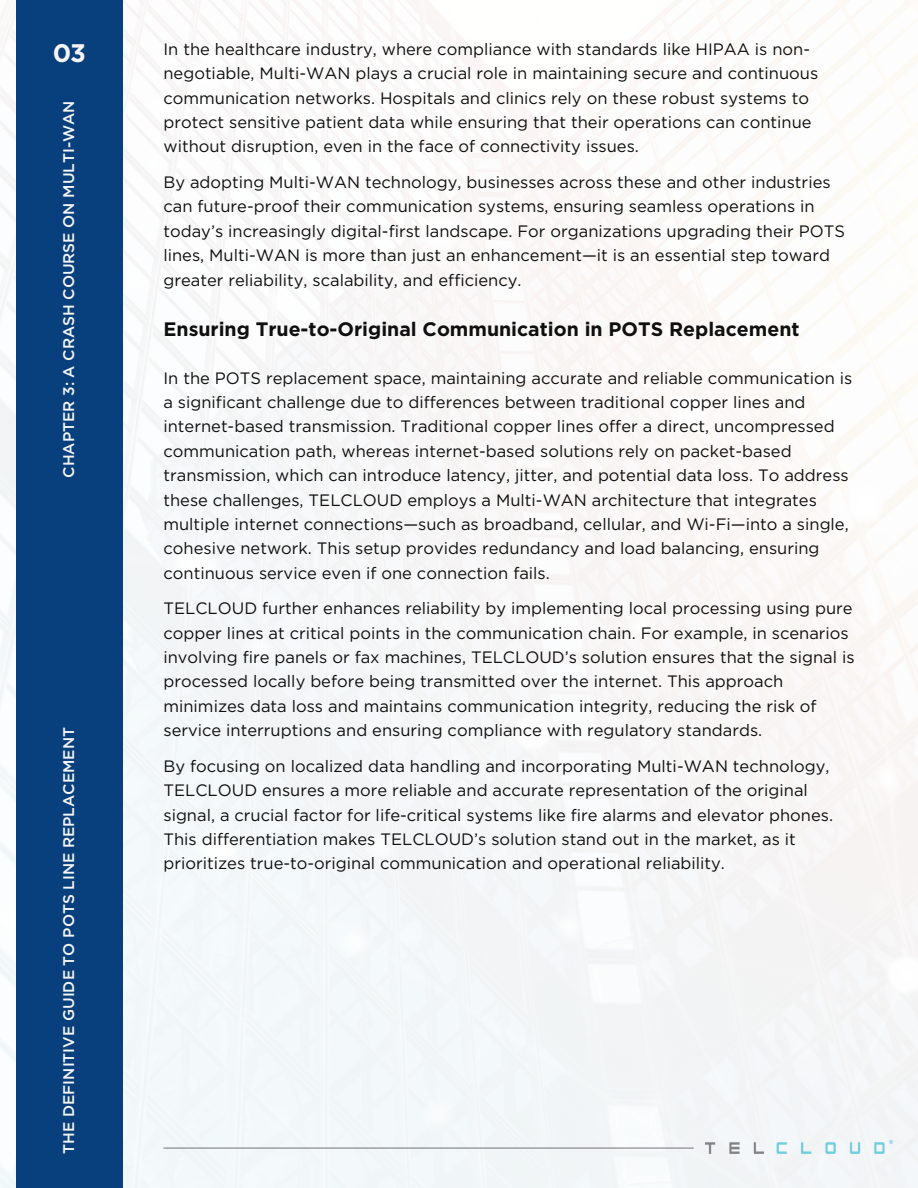
<style>
.page{position:relative;width:918px;height:1188px;background:#fff}
.page>*{position:absolute;margin:0;border:0;box-sizing:border-box;transform-origin:0 0}
.t1{font:700 25.35px "Gotham";color:#f5f5f5}
.t2{font:700 19.5px "Gotham";color:#0e0f0e}
.t3{font:16.5px/24.3px "Gotham";color:#0e0f0e}
.t4{font:500 15.45px "Gotham";color:#f5f5f5}
</style>
<div class="page">
<div style="left:16px;top:0;width:107px;height:1188px;background:#08407e"></div>
<hr style="left:163px;top:1148px;width:531px;height:1px;background:#808185">
<img style="left:705px;top:1140px;width:188px;height:14px">
<h1 class="t1" style="left:53px;top:42px;width:35px">03</h1>
<p class="t4" style="left:62px;top:478px;width:379px;rotate:-90deg">CHAPTER 3: A CRASH COURSE ON MULTI-WAN</p>
<p class="t4" style="left:62px;top:1154px;width:428px;rotate:-90deg">THE DEFINITIVE GUIDE TO POTS LINE REPLACEMENT</p>
<p class="t3" style="left:163px;top:38px;width:656px">In the healthcare industry, where compliance with standards like HIPAA is non&shy;negotiable, Multi-WAN plays a crucial role in maintaining secure and continuous communication networks. Hospitals and clinics rely on these robust systems to protect sensitive patient data while ensuring that their operations can continue without disruption, even in the face of connectivity issues.</p>
<p class="t3" style="left:163px;top:171px;width:683px">By adopting Multi-WAN technology, businesses across these and other industries can future-proof their communication systems, ensuring seamless operations in today’s increasingly digital-first landscape. For organizations upgrading their POTS lines, Multi-WAN is more than just an enhancement—it is an essential step toward greater reliability, scalability, and efficiency.</p>
<h2 class="t2" style="left:163px;top:320px;width:638px">Ensuring True-to-Original Communication in POTS Replacement</h2>
<h2 class="t3" style="left:163px;top:367px;width:690px">In the POTS replacement space, maintaining accurate and reliable communication is a significant challenge due to differences between traditional copper lines and internet-based transmission. Traditional copper lines offer a direct, uncompressed communication path, whereas internet-based solutions rely on packet-based transmission, which can introduce latency, jitter, and potential data loss. To address these challenges, TELCLOUD employs a Multi-WAN architecture that integrates multiple internet connections—such as broadband, cellular, and Wi-Fi—into a single, cohesive network. This setup provides redundancy and load balancing, ensuring continuous service even if one connection fails.</h2>
<p class="t3" style="left:163px;top:597px;width:693px">TELCLOUD further enhances reliability by implementing local processing using pure copper lines at critical points in the communication chain. For example, in scenarios involving fire panels or fax machines, TELCLOUD’s solution ensures that the signal is processed locally before being transmitted over the internet. This approach minimizes data loss and maintains communication integrity, reducing the risk of service interruptions and ensuring compliance with regulatory standards.</p>
<p class="t3" style="left:163px;top:755px;width:671px">By focusing on localized data handling and incorporating Multi-WAN technology, TELCLOUD ensures a more reliable and accurate representation of the original signal, a crucial factor for life-critical systems like fire alarms and elevator phones.<br>This differentiation makes TELCLOUD’s solution stand out in the market, as it prioritizes true-to-original communication and operational reliability.</p>
</div>
